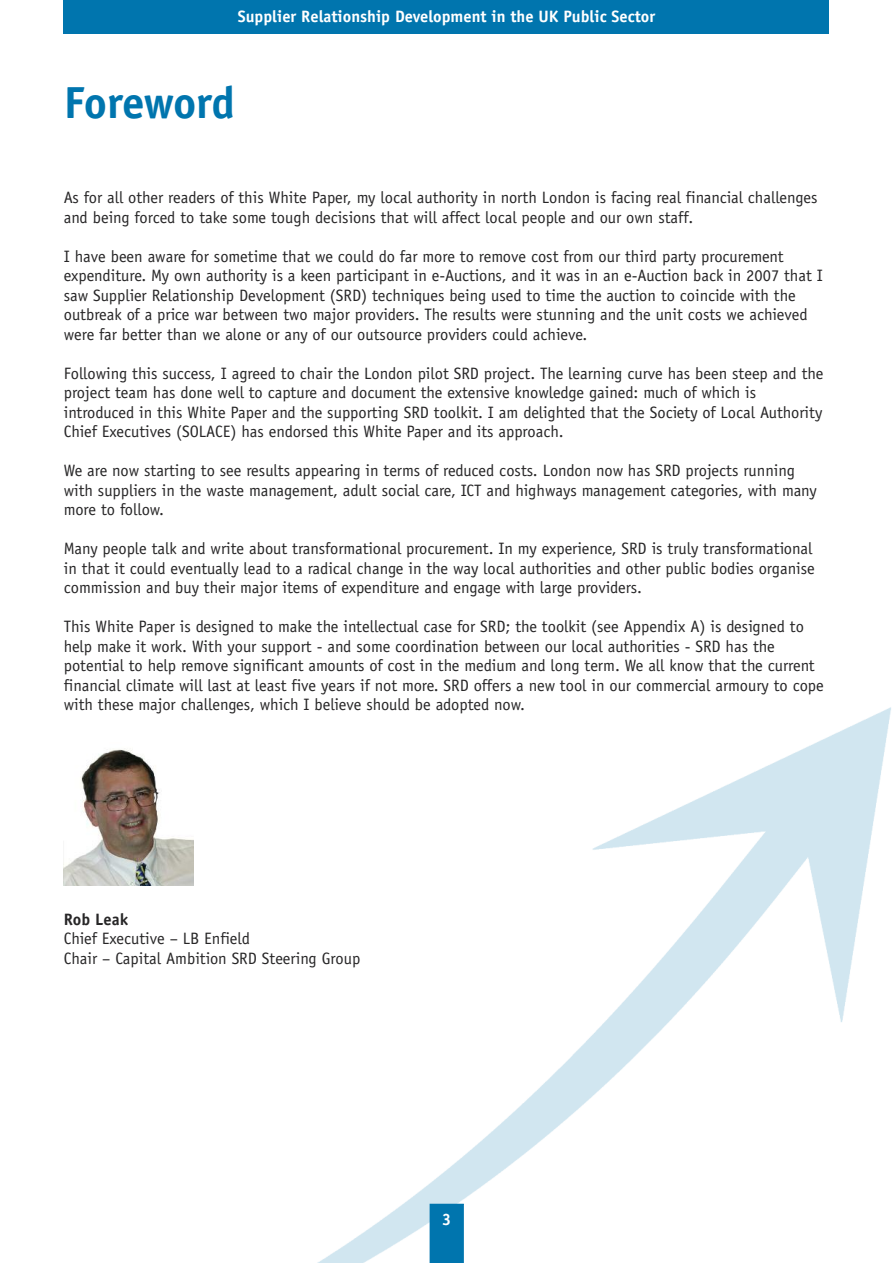
<style>
.page{position:relative;width:893px;height:1263px;background:#fff}
.page>*{position:absolute;margin:0;border:0;box-sizing:border-box;transform-origin:0 0}
.t1{font:700 45px "Officina Sans";letter-spacing:-.02em;color:#0075ae}
.t2{font:16.5px/19.5px "Officina Sans";color:#272627}
.t3{font:700 16.5px "Officina Sans";color:#fff}
.t4{font:700 16.5px "Officina Sans";color:#272627}
</style>
<div class="page">
<img style="left:317px;top:707px;width:574px;height:556px">
<div style="left:64px;top:0;width:765px;height:34px;background:#0075ae"></div>
<div style="left:430px;top:1204px;width:34px;height:59px;background:#0075ae"></div>
<img style="left:64px;top:748px;width:129px;height:138px">
<p class="t3" style="left:238px;top:10px;width:419px">Supplier Relationship Development in the UK Public Sector</p>
<h1 class="t1" style="left:64px;top:85px;width:172px">Foreword</h1>
<p class="t2" style="left:64px;top:189px;width:755px">As for all other readers of this White Paper, my local authority in north London is facing real financial challenges and being forced to take some tough decisions that will affect local people and our own staff.</p>
<p class="t2" style="left:64px;top:248px;width:761px">I have been aware for sometime that we could do far more to remove cost from our third party procurement expenditure. My own authority is a keen participant in e-Auctions, and it was in an e-Auction back in 2007 that I saw Supplier Relationship Development (SRD) techniques being used to time the auction to coincide with the outbreak of a price war between two major providers. The results were stunning and the unit costs we achieved were far better than we alone or any of our outsource providers could achieve.</p>
<p class="t2" style="left:64px;top:365px;width:761px">Following this success, I agreed to chair the London pilot SRD project. The learning curve has been steep and the project team has done well to capture and document the extensive knowledge gained: much of which is introduced in this White Paper and the supporting SRD toolkit. I am delighted that the Society of Local Authority Chief Executives (SOLACE) has endorsed this White Paper and its approach.</p>
<p class="t2" style="left:64px;top:462px;width:755px">We are now starting to see results appearing in terms of reduced costs. London now has SRD projects running with suppliers in the waste management, adult social care, ICT and highways management categories, with many more to follow.</p>
<p class="t2" style="left:64px;top:540px;width:753px">Many people talk and write about transformational procurement. In my experience, SRD is truly transformational in that it could eventually lead to a radical change in the way local authorities and other public bodies organise commission and buy their major items of expenditure and engage with large providers.</p>
<p class="t2" style="left:64px;top:618px;width:762px">This White Paper is designed to make the intellectual case for SRD; the toolkit (see Appendix A) is designed to help make it work. With your support - and some coordination between our local authorities - SRD has the potential to help remove significant amounts of cost in the medium and long term. We all know that the current financial climate will last at least five years if not more. SRD offers a new tool in our commercial armoury to cope with these major challenges, which I believe should be adopted now.</p>
<p class="t4" style="left:64px;top:913px;width:66px">Rob Leak</p>
<p class="t2" style="left:64px;top:930px;width:298px">Chief Executive – LB Enfield<br>Chair – Capital Ambition SRD Steering Group</p>
<p class="t3" style="left:442px;top:1213px;width:11px">3</p>
</div>
